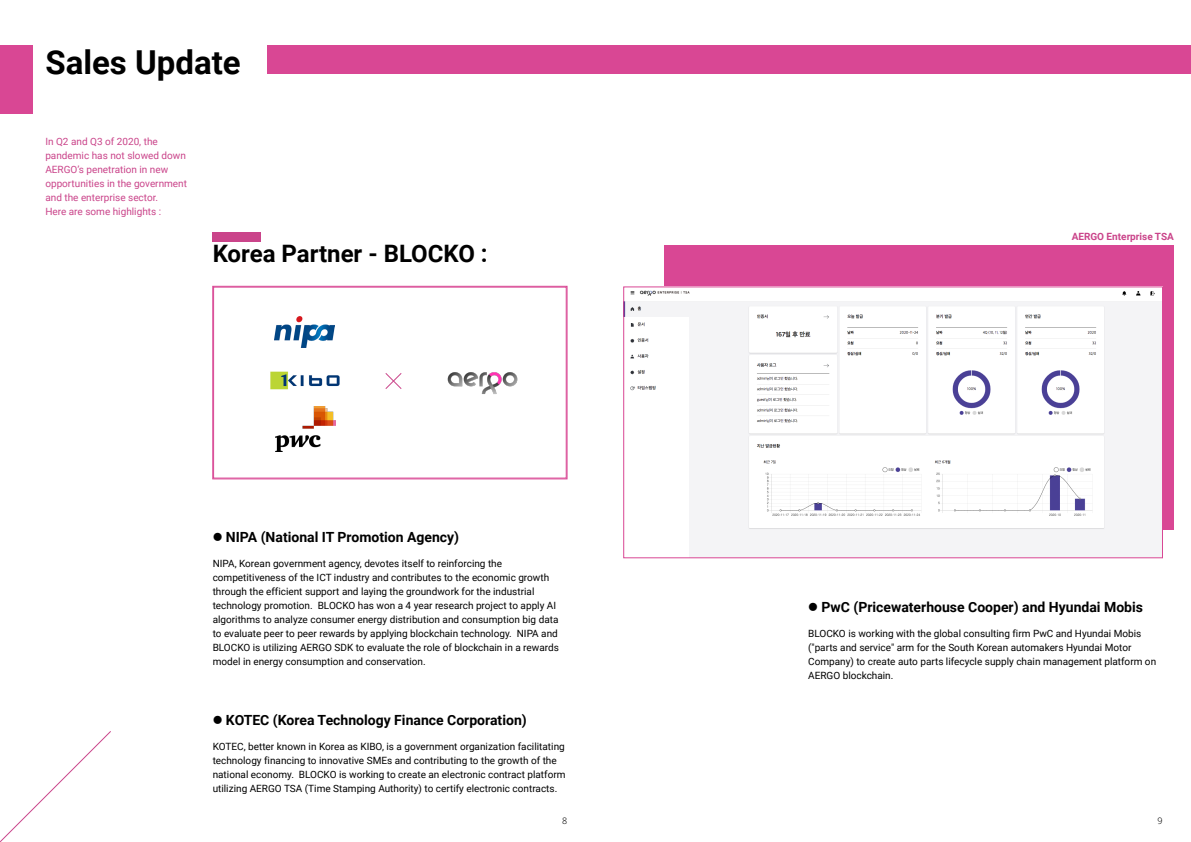
<style>
.page{position:relative;width:1191px;height:842px;background:#fff}
.page>*{position:absolute;margin:0;border:0;box-sizing:border-box;transform-origin:0 0}
.t1{font:700 33px "Roboto";color:#000}
.t2{font:700 24px "Roboto";color:#000}
.t3{font:700 14px "Roboto";color:#000}
.t4{font:10px/14px "Roboto";color:#000}
.t5{font:10px/14px "Roboto";color:#ca448a}
.t6{font:700 10px "Roboto";color:#ca448a}
.t7{font:300 9px "Noto Sans";color:#000}
.s1{font-family:"Apple Gothic";font-weight:400}
</style>
<div class="page">
<div style="left:213px;top:232px;width:48px;height:10px;background:#ca448a"></div>
<div style="left:0;top:45px;width:33px;height:68px;background:#d94794"></div>
<svg style="left:213px;top:286px;width:354px;height:193px"></svg>
<svg style="left:385px;top:373px;width:16px;height:16px"></svg>
<svg style="left:0;top:731px;width:111px;height:111px"></svg>
<div style="left:665px;top:245px;width:509px;height:285px;background:#d94794"></div>
<img style="left:625px;top:289px;width:535px;height:267px">
<div style="left:267px;top:45px;width:924px;height:29px;background:#d94794"></div>
<div style="left:623px;top:287px;width:539px;height:271px;border:1px solid #d94794"></div>
<h1 class="t1" style="left:45px;top:39px;width:197px">Sales Update</h1>
<p class="t5" style="left:45px;top:134px;width:143px">In Q2 and Q3 of 2020, the pandemic has not slowed down<br>AERGO’s penetration in new opportunities in the government and the enterprise sector.<br>Here are some highlights :</p>
<h2 class="t2" style="left:213px;top:237px;width:276px">Korea Partner - BLOCKO :</h2>
<h3 class="t3" style="left:213px;top:527px;width:248px"><span class="s1">●</span> NIPA (National IT Promotion Agency)</h3>
<p class="t4" style="left:213px;top:556px;width:348px">NIPA, Korean government agency, devotes itself to reinforcing the competitiveness of the ICT industry and contributes to the economic growth through the efficient support and laying the groundwork for the industrial technology promotion. BLOCKO has won a 4 year research project to apply AI algorithms to analyze consumer energy distribution and consumption big data to evaluate peer to peer rewards by applying blockchain technology. NIPA and BLOCKO is utilizing AERGO SDK to evaluate the role of blockchain in a rewards model in energy consumption and conservation.</p>
<h3 class="t3" style="left:213px;top:710px;width:316px"><span class="s1">●</span> KOTEC (Korea Technology Finance Corporation)</h3>
<p class="t4" style="left:213px;top:739px;width:354px">KOTEC, better known in Korea as KIBO, is a government organization facilitating technology financing to innovative SMEs and contributing to the growth of the national economy. BLOCKO is working to create an electronic contract platform utilizing AERGO TSA (Time Stamping Authority) to certify electronic contracts.</p>
<p class="t7" style="left:562px;top:815px;width:7px">8</p>
<p class="t6" style="left:1071px;top:230px;width:104px">AERGO Enterprise TSA</p>
<h3 class="t3" style="left:808px;top:597px;width:336px"><span class="s1">●</span> PwC (Pricewaterhouse Cooper) and Hyundai Mobis</h3>
<p class="t4" style="left:808px;top:626px;width:349px">BLOCKO is working with the global consulting firm PwC and Hyundai Mobis ("parts and service" arm for the South Korean automakers Hyundai Motor Company) to create auto parts lifecycle supply chain management platform on AERGO blockchain.</p>
<p class="t7" style="left:1157px;top:815px;width:7px">9</p>
</div>
